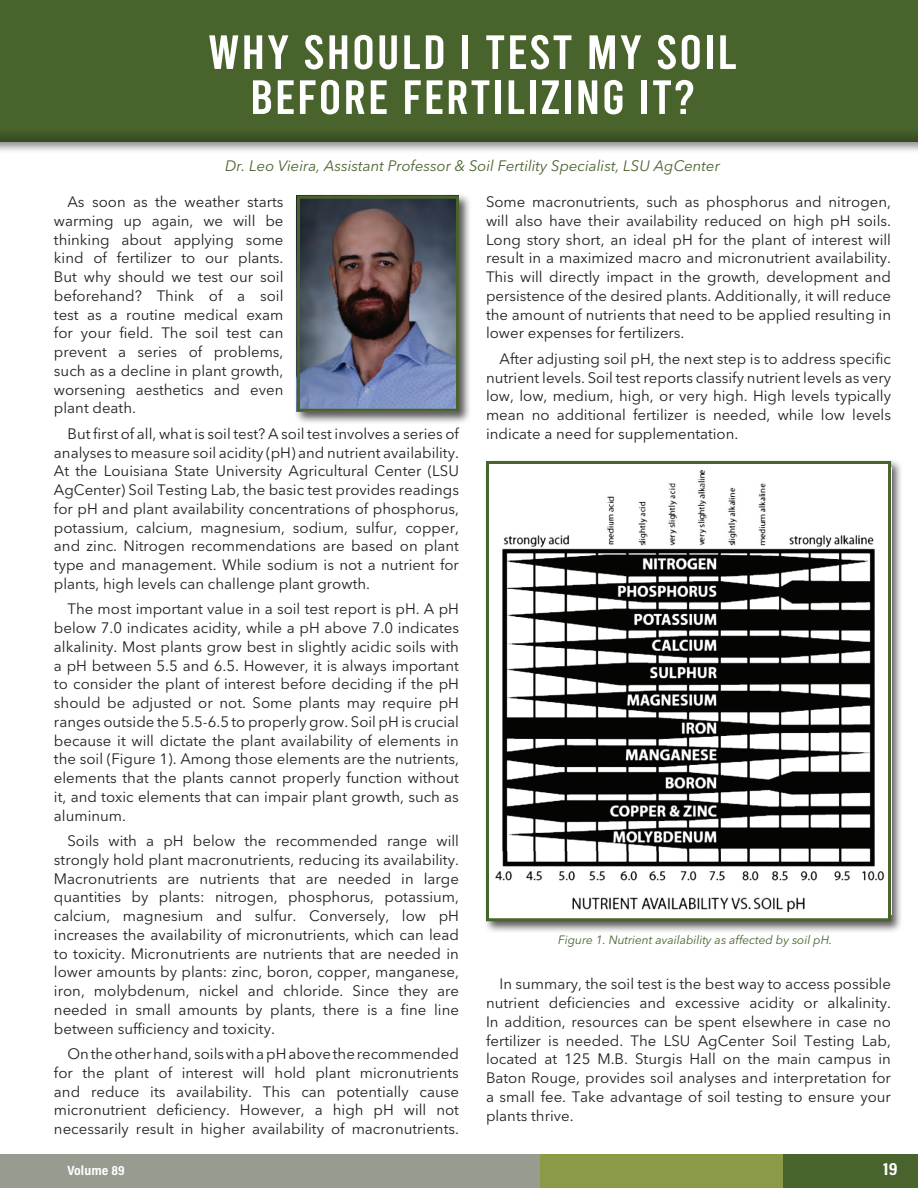
<style>
.page{position:relative;width:918px;height:1188px;background:#fff}
.page>*{position:absolute;margin:0;border:0;box-sizing:border-box;transform-origin:0 0}
.t1{font:48px/45px "Bebas";letter-spacing:.03em;color:#fff;text-align:center;scale:1.1 1}
.t2{font:700 18px "Acumin Pro Cond";color:#fff;scale:1.1 1}
.t3{font:15px/18.8px "Avenir Next LT Pro";color:#231f20;text-align:justify}
.t4{font:italic 15px "Avenir Next LT Pro";color:#49632d}
.t5{font:700 13.5px "Acumin Pro Cond";letter-spacing:.01em;color:#fff;scale:1.1 1}
.t6{font:italic 12px "Avenir Next LT Pro";letter-spacing:-.005em;color:#49632d}
</style>
<div class="page">
<div style="left:0;top:0;width:918px;height:154px;background:#231f20;opacity:.5"></div>
<div style="left:0;top:0;width:918px;height:142px;background:#49632d"></div>
<div style="left:294px;top:193px;width:178px;height:231px;background:#231f20;opacity:.75"></div>
<img style="left:301px;top:200px;width:154px;height:208px">
<div style="left:297px;top:196px;width:162px;height:216px;border:3px solid #49632d"></div>
<div style="left:483px;top:458px;width:421px;height:476px;background:#231f20;opacity:.75"></div>
<img style="left:490px;top:467px;width:397px;height:448px">
<div style="left:486px;top:461px;width:405px;height:460px;border:3px solid #49632d"></div>
<div style="left:0;top:1154px;width:540px;height:34px;background:#989b90"></div>
<div style="left:540px;top:1154px;width:243px;height:34px;background:#899b47"></div>
<div style="left:783px;top:1154px;width:135px;height:34px;background:#49632d"></div>
<h1 class="t1" style="left:208px;top:30px;width:483px">WHY SHOULD I TEST MY SOIL<br>BEFORE FERTILIZING IT?</h1>
<p class="t4" style="left:225px;top:157px;width:496px">Dr. Leo Vieira, Assistant Professor &amp; Soil Fertility Specialist, LSU AgCenter</p>
<p class="t3" style="left:54px;top:192px;width:231px;text-indent:14px">As soon as the weather starts warming up again, we will be thinking about applying some kind of fertilizer to our plants.<br>But why should we test our soil beforehand? Think of a soil test as a routine medical exam for your field. The soil test can prevent a series of problems, such as a decline in plant growth, worsening aesthetics and even plant death.</p>
<p class="t3" style="left:54px;top:424px;width:407px;text-indent:14px">But first of all, what is soil test? A soil test involves a series of analyses to measure soil acidity (pH) and nutrient availability.<br>At the Louisiana State University Agricultural Center (LSU AgCenter) Soil Testing Lab, the basic test provides readings for pH and plant availability concentrations of phosphorus, potassium, calcium, magnesium, sodium, sulfur, copper, and zinc. Nitrogen recommendations are based on plant type and management. While sodium is not a nutrient for plants, high levels can challenge plant growth.</p>
<p class="t3" style="left:54px;top:600px;width:407px;text-indent:14px">The most important value in a soil test report is pH. A pH below 7.0 indicates acidity, while a pH above 7.0 indicates alkalinity. Most plants grow best in slightly acidic soils with a pH between 5.5 and 6.5. However, it is always important to consider the plant of interest before deciding if the pH should be adjusted or not. Some plants may require pH ranges outside the 5.5-6.5 to properly grow. Soil pH is crucial because it will dictate the plant availability of elements in the soil (Figure 1). Among those elements are the nutrients, elements that the plants cannot properly function without it, and toxic elements that can impair plant growth, such as aluminum.</p>
<p class="t3" style="left:54px;top:831px;width:407px;text-indent:14px">Soils with a pH below the recommended range will strongly hold plant macronutrients, reducing its availability.<br>Macronutrients are nutrients that are needed in large quantities by plants: nitrogen, phosphorus, potassium, calcium, magnesium and sulfur. Conversely, low pH increases the availability of micronutrients, which can lead to toxicity. Micronutrients are nutrients that are needed in lower amounts by plants: zinc, boron, copper, manganese, iron, molybdenum, nickel and chloride. Since they are needed in small amounts by plants, there is a fine line between sufficiency and toxicity.</p>
<p class="t3" style="left:54px;top:1044px;width:407px;text-indent:14px">On the other hand, soils with a pH above the recommended for the plant of interest will hold plant micronutrients and reduce its availability. This can potentially cause micronutrient deficiency. However, a high pH will not necessarily result in higher availability of macronutrients.</p>
<p class="t3" style="left:486px;top:192px;width:407px">Some macronutrients, such as phosphorus and nitrogen, will also have their availability reduced on high pH soils.<br>Long story short, an ideal pH for the plant of interest will result in a maximized macro and micronutrient availability.<br>This will directly impact in the growth, development and persistence of the desired plants. Additionally, it will reduce the amount of nutrients that need to be applied resulting in lower expenses for fertilizers.</p>
<p class="t3" style="left:486px;top:349px;width:407px;text-indent:14px">After adjusting soil pH, the next step is to address specific nutrient levels. Soil test reports classify nutrient levels as very low, low, medium, high, or very high. High levels typically mean no additional fertilizer is needed, while low levels indicate a need for supplementation.</p>
<p class="t6" style="left:558px;top:933px;width:276px">Figure 1. Nutrient availability as affected by soil pH.</p>
<p class="t3" style="left:486px;top:975px;width:407px;text-indent:14px">In summary, the soil test is the best way to access possible nutrient deficiencies and excessive acidity or alkalinity.<br>In addition, resources can be spent elsewhere in case no fertilizer is needed. The LSU AgCenter Soil Testing Lab, located at 125 M.B. Sturgis Hall on the main campus in Baton Rouge, provides soil analyses and interpretation for a small fee. Take advantage of soil testing to ensure your plants thrive.</p>
<p class="t5" style="left:67px;top:1162px;width:54px">Volume 89</p>
<p class="t2" style="left:883px;top:1156px;width:15px">19</p>
</div>
